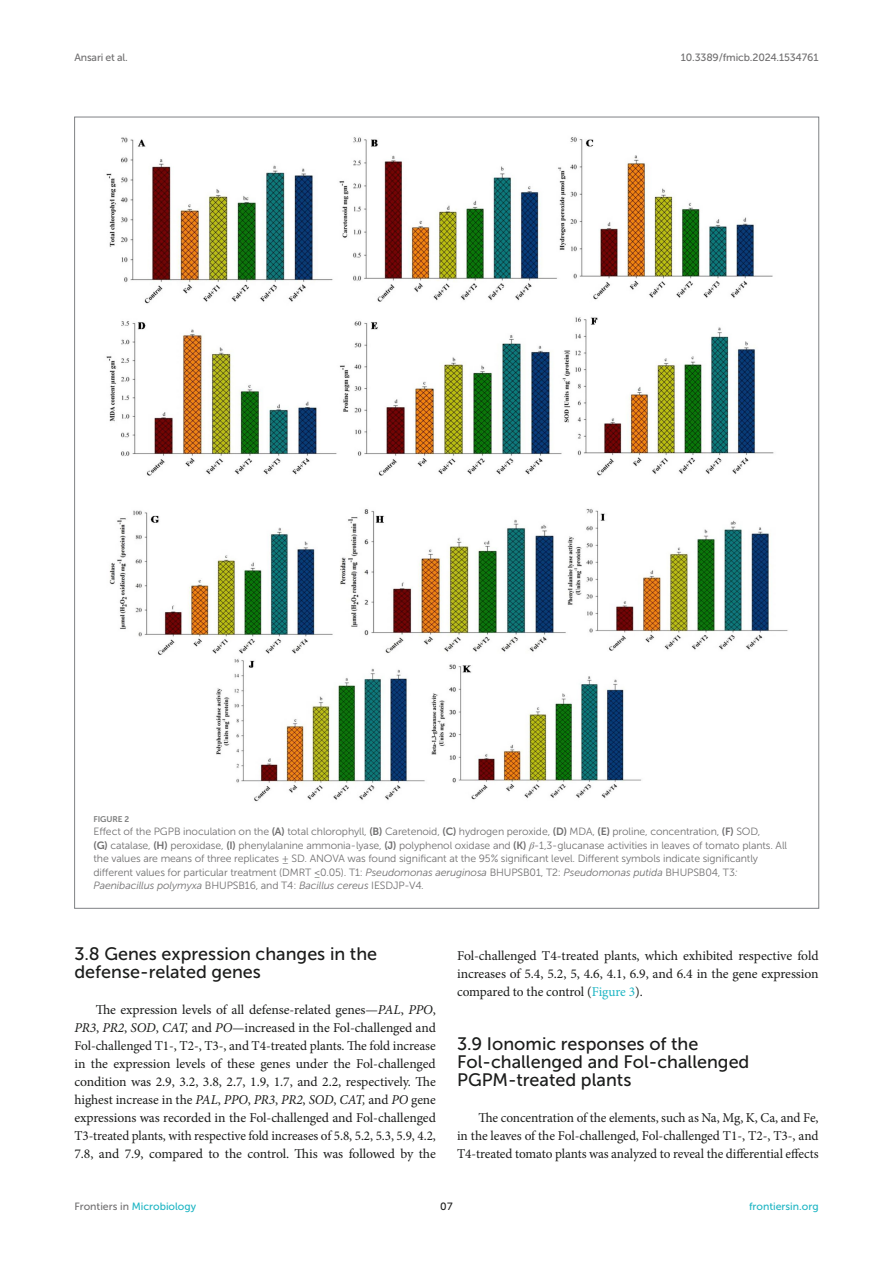
<style>
.page{position:relative;width:893px;height:1263px;background:#fff}
.page>*{position:absolute;margin:0;border:0;box-sizing:border-box;transform-origin:0 0}
.HEAD_2{font:18px/18px "Museo Sans 500";color:#1b1c1b}
.TEXT{font:13.5px/18px "Minion Pro";letter-spacing:-.01em;color:#1b1c1b;text-align:justify}
.FIG_LEG{font:10.5px/13.5px "Museo Sans 300";letter-spacing:-.01em;color:#706f70}
.t1{font:10.5px "Museo Sans 500";color:#1db5c3}
.t2{font:10.5px "Museo Sans 500";letter-spacing:-.015em;color:#706f70}
.t3{font:10.5px "Museo Sans 500";color:#1b1c1b}
.FIG_HD{font:8.25px "Museo Sans 700";letter-spacing:-.01em;color:#7e7f7f}
.s1{font-family:"Museo Sans 700"}
.s2{font-family:"STIX General";font-style:italic}
.s3{font-style:italic}
.s4{color:#1db5c3}
.s5{color:#706f70}
</style>
<div class="page">
<img style="left:106px;top:137px;width:682px;height:665px">
<p class="t2" style="left:74px;top:51px;width:55px">Ansari et al.</p>
<p class="t2" style="left:681px;top:51px;width:139px">10.3389/fmicb.2024.1534761</p>
<p class="FIG_HD" style="left:94px;top:814px;width:37px">FIGURE 2</p>
<p class="FIG_LEG" style="left:94px;top:825px;width:695px">Effect of the PGPB inoculation on the <span class="s1">(A)</span> total chlorophyll, <span class="s1">(B)</span> Caretenoid, <span class="s1">(C)</span> hydrogen peroxide, <span class="s1">(D)</span> MDA, <span class="s1">(E)</span> proline, concentration, <span class="s1">(F)</span> SOD,<br><span class="s1">(G)</span> catalase, <span class="s1">(H)</span> peroxidase, <span class="s1">(I)</span> phenylalanine ammonia-lyase, <span class="s1">(J)</span> polyphenol oxidase and <span class="s1">(K)</span> <span class="s2">β</span>-1,3-glucanase activities in leaves of tomato plants. All the values are means of three replicates ± SD. ANOVA was found significant at the 95% significant level. Different symbols indicate significantly different values for particular treatment (DMRT ≤0.05). T1: <span class="s3">Pseudomonas aeruginosa</span> BHUPSB01, T2: <span class="s3">Pseudomonas putida</span> BHUPSB04, T3<span class="s3">:<br>Paenibacillus polymyxa</span> BHUPSB16, and T4: <span class="s3">Bacillus cereus</span> IESDJP-V4.</p>
<p class="HEAD_2" style="left:74px;top:945px;width:304px">3.8 Genes expression changes in the defense-related genes</p>
<p class="TEXT" style="left:74px;top:1001px;width:363px;text-indent:21px">The expression levels of all defense-related genes—<span class="s3">PAL</span>, <span class="s3">PPO</span>, <span class="s3">PR3</span>, <span class="s3">PR2</span>, <span class="s3">SOD</span>, <span class="s3">CAT,</span> and <span class="s3">PO—</span>increased in the Fol-challenged and Fol-challenged T1-, T2-, T3-, and T4-treated plants. The fold increase in the expression levels of these genes under the Fol-challenged condition was 2.9, 3.2, 3.8, 2.7, 1.9, 1.7, and 2.2, respectively. The highest increase in the <span class="s3">PAL</span>, <span class="s3">PPO</span>, <span class="s3">PR3</span>, <span class="s3">PR2</span>, <span class="s3">SOD</span>, <span class="s3">CAT,</span> and <span class="s3">PO</span> gene expressions was recorded in the Fol-challenged and Fol-challenged T3-treated plants, with respective fold increases of 5.8, 5.2, 5.3, 5.9, 4.2, 7.8, and 7.9, compared to the control. This was followed by the</p>
<p class="TEXT" style="left:457px;top:947px;width:363px">Fol-challenged T4-treated plants, which exhibited respective fold increases of 5.4, 5.2, 5, 4.6, 4.1, 6.9, and 6.4 in the gene expression compared to the control (<span class="s4">Figure 3</span>).</p>
<p class="HEAD_2" style="left:457px;top:1035px;width:294px">3.9 Ionomic responses of the<br>Fol-challenged and Fol-challenged<br>PGPM-treated plants</p>
<p class="TEXT" style="left:457px;top:1109px;width:363px;text-indent:21px">The concentration of the elements, such as Na, Mg, K, Ca, and Fe, in the leaves of the Fol-challenged, Fol-challenged T1-, T2-, T3-, and T4-treated tomato plants was analyzed to reveal the differential effects</p>
<p class="t1" style="left:74px;top:1200px;width:123px"><span class="s5">Frontiers in</span> Microbiology</p>
<p class="t3" style="left:440px;top:1200px;width:14px">07</p>
<p class="t1" style="left:749px;top:1200px;width:71px">frontiersin.org</p>
</div>
